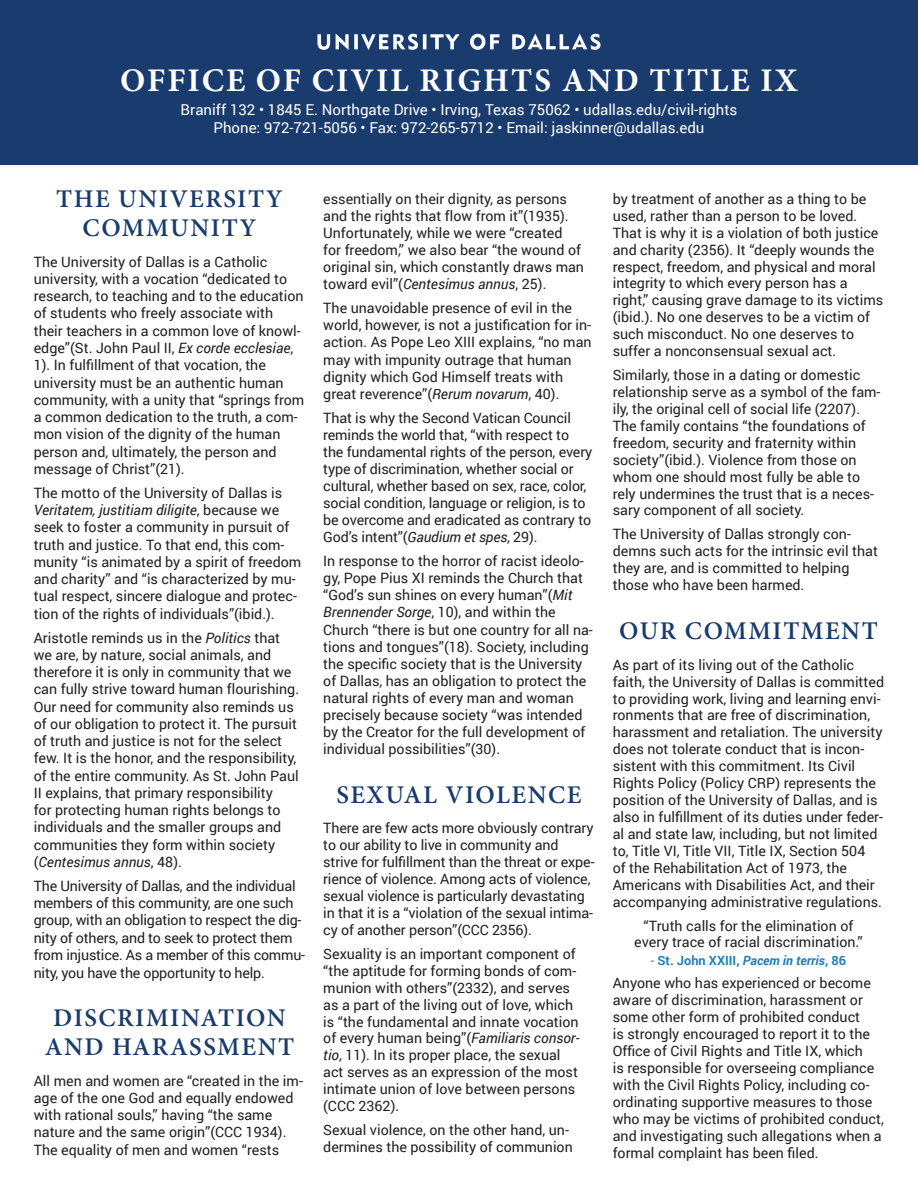
<style>
.page{position:relative;width:918px;height:1188px;background:#fff}
.page>*{position:absolute;margin:0;border:0;box-sizing:border-box;transform-origin:0 0}
.t1{font:700 33px "Minion Pro";letter-spacing:.06em;color:#fff}
.t2{font:600 25.5px/28.5px "Minion Pro";letter-spacing:.06em;color:#193b6d;text-align:center}
.t3{font:15px/18px "Roboto";color:#fff;text-align:center}
.t4{font:14.25px/17px "Roboto";color:#231f20}
.t5{font:700 12.75px "Roboto";color:#2080b7}
.s1{font-style:italic}
.s2{font-weight:400}
</style>
<div class="page">
<div style="left:0;top:0;width:918px;height:164px;background:#193b6d"></div>
<svg style="left:317px;top:34px;width:284px;height:16px"></svg>
<h1 class="t1" style="left:120px;top:57px;width:679px">OFFICE OF CIVIL RIGHTS AND TITLE IX</h1>
<p class="t3" style="left:181px;top:101px;width:558px">Braniff 132 • 1845 E. Northgate Drive • Irving, Texas 75062 • udallas.edu/civil-rights<br>Phone: 972-721-5056 • Fax: 972-265-5712 • Email: jaskinner@udallas.edu</p>
<h2 class="t2" style="left:56px;top:185px;width:228px">THE UNIVERSITY<br>COMMUNITY</h2>
<p class="t4" style="left:34px;top:252px;width:272px">The University of Dallas is a Catholic university, with a vocation “dedicated to research, to teaching and to the education of students who freely associate with their teachers in a common love of knowl&shy;edge”(St. John Paul II, <span class="s1">Ex corde ecclesiae</span>, 1). In fulfillment of that vocation, the university must be an authentic human community, with a unity that “springs from a common dedication to the truth, a com&shy;mon vision of the dignity of the human person and, ultimately, the person and message of Christ”(21).</p>
<p class="t4" style="left:34px;top:484px;width:269px">The motto of the University of Dallas is <span class="s1">Veritatem, justitiam diligite</span>, because we seek to foster a community in pursuit of truth and justice. To that end, this com&shy;munity “is animated by a spirit of freedom and charity” and “is characterized by mu&shy;tual respect, sincere dialogue and protec&shy;tion of the rights of individuals”(ibid.).</p>
<p class="t4" style="left:34px;top:628px;width:267px">Aristotle reminds us in the <span class="s1">Politics</span> that we are, by nature, social animals, and therefore it is only in community that we can fully strive toward human flourishing.<br>Our need for community also reminds us of our obligation to protect it. The pursuit of truth and justice is not for the select few. It is the honor, and the responsibility, of the entire community. As St. John Paul II explains, that primary responsibility<br>for protecting human rights belongs to individuals and the smaller groups and communities they form within society (<span class="s1">Centesimus annus</span>, 48).</p>
<p class="t4" style="left:34px;top:877px;width:273px;line-height:17.4px">The University of Dallas, and the individual members of this community, are one such group, with an obligation to respect the dig&shy;nity of others, and to seek to protect them from injustice. As a member of this commu&shy;nity, you have the opportunity to help.</p>
<h2 class="t2" style="left:45px;top:1004px;width:251px">DISCRIMINATION<br>AND HARASSMENT</h2>
<p class="t4" style="left:34px;top:1071px;width:271px">All men and women are “created in the im&shy;age of the one God and equally endowed with rational souls,” having “the same nature and the same origin”(CCC 1934).<br>The equality of men and women “rests</p>
<p class="t4" style="left:323px;top:190px;width:262px">essentially on their dignity, as persons and the rights that flow from it”(1935).<br>Unfortunately, while we were “created<br>for freedom,” we also bear “the wound of original sin, which constantly draws man toward evil”(<span class="s1">Centesimus annus</span>, 25).</p>
<p class="t4" style="left:323px;top:299px;width:270px">The unavoidable presence of evil in the world, however, is not a justification for in&shy;action. As Pope Leo XIII explains, “no man may with impunity outrage that human dignity which God Himself treats with great reverence”(<span class="s1">Rerum novarum</span>, 40).</p>
<p class="t4" style="left:323px;top:408px;width:271px">That is why the Second Vatican Council reminds the world that, “with respect to the fundamental rights of the person, every type of discrimination, whether social or cultural, whether based on sex, race, color, social condition, language or religion, is to be overcome and eradicated as contrary to God’s intent”(<span class="s1">Gaudium et spes</span>, 29).</p>
<p class="t4" style="left:323px;top:552px;width:271px">In response to the horror of racist ideolo&shy;gy, Pope Pius XI reminds the Church that “God’s sun shines on every human”(<span class="s1">Mit Brennender Sorge</span>, 10), and within the Church “there is but one country for all na&shy;tions and tongues”(18). Society, including the specific society that is the University of Dallas, has an obligation to protect the natural rights of every man and woman precisely because society “was intended by the Creator for the full development of individual possibilities”(30).</p>
<h2 class="t2" style="left:337px;top:780px;width:246px">SEXUAL VIOLENCE</h2>
<p class="t4" style="left:323px;top:819px;width:273px">There are few acts more obviously contrary to our ability to live in community and strive for fulfillment than the threat or expe&shy;rience of violence. Among acts of violence, sexual violence is particularly devastating in that it is a “violation of the sexual intima&shy;cy of another person”(CCC 2356).</p>
<p class="t4" style="left:323px;top:945px;width:258px">Sexuality is an important component of “the aptitude for forming bonds of com&shy;munion with others”(2332), and serves as a part of the living out of love, which is “the fundamental and innate vocation of every human being”(<span class="s1">Familiaris consor&shy;tio</span>, 11). In its proper place, the sexual act serves as an expression of the most intimate union of love between persons (CCC 2362).</p>
<p class="t4" style="left:323px;top:1121px;width:251px">Sexual violence, on the other hand, un&shy;dermines the possibility of communion</p>
<p class="t4" style="left:613px;top:190px;width:272px">by treatment of another as a thing to be used, rather than a person to be loved.<br>That is why it is a violation of both justice and charity (2356). It “deeply wounds the respect, freedom, and physical and moral integrity to which every person has a right,” causing grave damage to its victims (ibid.). No one deserves to be a victim of such misconduct. No one deserves to suffer a nonconsensual sexual act.</p>
<p class="t4" style="left:613px;top:366px;width:269px">Similarly, those in a dating or domestic relationship serve as a symbol of the fam&shy;ily, the original cell of social life (2207).<br>The family contains “the foundations of freedom, security and fraternity within society”(ibid.). Violence from those on whom one should most fully be able to rely undermines the trust that is a neces&shy;sary component of all society.</p>
<p class="t4" style="left:613px;top:525px;width:267px">The University of Dallas strongly con&shy;demns such acts for the intrinsic evil that they are, and is committed to helping those who have been harmed.</p>
<h2 class="t2" style="left:619px;top:617px;width:260px">OUR COMMITMENT</h2>
<p class="t4" style="left:613px;top:656px;width:273px">As part of its living out of the Catholic faith, the University of Dallas is committed to providing work, living and learning envi&shy;ronments that are free of discrimination, harassment and retaliation. The university does not tolerate conduct that is incon&shy;sistent with this commitment. Its Civil Rights Policy (Policy CRP) represents the position of the University of Dallas, and is also in fulfillment of its duties under feder&shy;al and state law, including, but not limited to, Title VI, Title VII, Title IX, Section 504<br>of the Rehabilitation Act of 1973, the Americans with Disabilities Act, and their accompanying administrative regulations.</p>
<p class="t4" style="left:634px;top:916px;width:230px;text-align:center">“Truth calls for the elimination of every trace of racial discrimination.”</p>
<p class="t5" style="left:651px;top:951px;width:197px"><span class="s2">-</span> St. John XXIII, <span class="s1">Pacem in terris</span>, 86</p>
<p class="t4" style="left:613px;top:974px;width:273px">Anyone who has experienced or become aware of discrimination, harassment or some other form of prohibited conduct<br>is strongly encouraged to report it to the Office of Civil Rights and Title IX, which<br>is responsible for overseeing compliance with the Civil Rights Policy, including co&shy;ordinating supportive measures to those who may be victims of prohibited conduct, and investigating such allegations when a formal complaint has been filed.</p>
</div>
